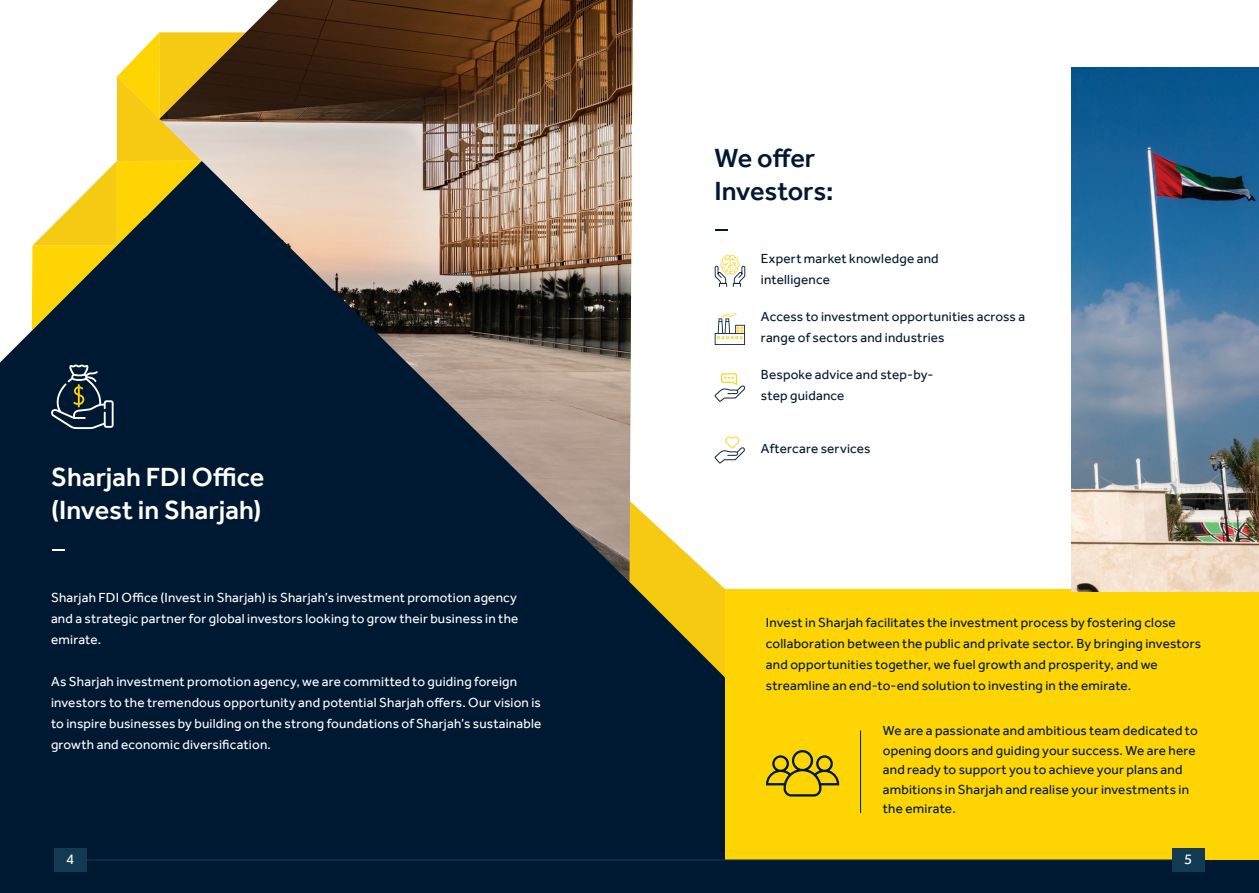
<style>
.page{position:relative;width:1259px;height:893px;background:#fff}
.page>*{position:absolute;margin:0;border:0;box-sizing:border-box;transform-origin:0 0}
.t1{font:500 27px "Effra";color:#fff}
.t2{font:500 27px "Effra";letter-spacing:-.005em;color:#001932}
.t3{font:15px "Effra";color:#fff}
.t4{font:13.5px/21px "Effra";letter-spacing:.015em;color:#001932}
.t5{font:13.5px/21px "Effra";letter-spacing:.015em;color:#fff;text-align:justify}
</style>
<div class="page">
<div style="left:0;top:831px;width:1259px;height:62px;background:#001932"></div>
<svg style="left:60px;top:33px;width:99px;height:185px"></svg>
<div style="left:0;top:218px;width:730px;height:613px;background:#001932"></div>
<svg style="left:378px;top:45px;width:348px;height:633px"></svg>
<div style="left:725px;top:589px;width:534px;height:270px;background:#fed503"></div>
<img style="left:159px;top:0;width:473px;height:582px">
<svg style="left:766px;top:750px;width:73px;height:46px"></svg>
<hr style="left:860px;top:730px;width:1px;height:83px;background:#001932">
<svg style="left:51px;top:364px;width:63px;height:65px;background:#2e4251"></svg>
<svg style="left:52px;top:549px;width:12px;height:1px"></svg>
<img style="left:1071px;top:68px;width:188px;height:523px">
<svg style="left:715px;top:229px;width:12px;height:2px"></svg>
<svg style="left:714px;top:255px;width:31px;height:32px"></svg>
<svg style="left:714px;top:313px;width:31px;height:32px"></svg>
<svg style="left:714px;top:373px;width:31px;height:29px"></svg>
<svg style="left:714px;top:437px;width:31px;height:26px"></svg>
<div style="left:54px;top:848px;width:33px;height:24px;background:#123b53"></div>
<div style="left:1172px;top:848px;width:32px;height:24px;background:#123b53"></div>
<hr style="left:81px;top:859px;width:1093px;height:1px;background:#123b53">
<p class="t2" style="left:714px;top:141px;width:102px">We offer</p>
<p class="t2" style="left:714px;top:174px;width:120px">Investors:</p>
<p class="t4" style="left:761px;top:247px;width:179px">Expert market knowledge and intelligence</p>
<p class="t4" style="left:761px;top:306px;width:266px">Access to investment opportunities across a range of sectors and industries</p>
<p class="t4" style="left:761px;top:364px;width:174px">Bespoke advice and step-by&shy;step guidance</p>
<p class="t1" style="left:51px;top:461px;width:214px">Sharjah FDI Office</p>
<p class="t1" style="left:51px;top:494px;width:212px">(Invest in Sharjah)</p>
<p class="t5" style="left:51px;top:586px;width:469px">Sharjah FDI Office (Invest in Sharjah) is Sharjah’s investment promotion agency and a strategic partner for global investors looking to grow their business in the emirate.</p>
<p class="t5" style="left:51px;top:670px;width:492px;text-align:left">As Sharjah investment promotion agency, we are committed to guiding foreign investors to the tremendous opportunity and potential Sharjah offers. Our vision is to inspire businesses by building on the strong foundations of Sharjah’s sustainable growth and economic diversification.</p>
<p class="t4" style="left:761px;top:438px;width:111px">Aftercare services</p>
<p class="t4" style="left:766px;top:612px;width:436px">Invest in Sharjah facilitates the investment process by fostering close collaboration between the public and private sector. By bringing investors and opportunities together, we fuel growth and prosperity, and we streamline an end-to-end solution to investing in the emirate.</p>
<p class="t4" style="left:883px;top:721px;width:316px;line-height:19.5px">We are a passionate and ambitious team dedicated to opening doors and guiding your success. We are here and ready to support you to achieve your plans and ambitions in Sharjah and realise your investments in the emirate.</p>
<p class="t3" style="left:66px;top:850px;width:10px">4</p>
<p class="t3" style="left:1184px;top:850px;width:10px">5</p>
</div>
